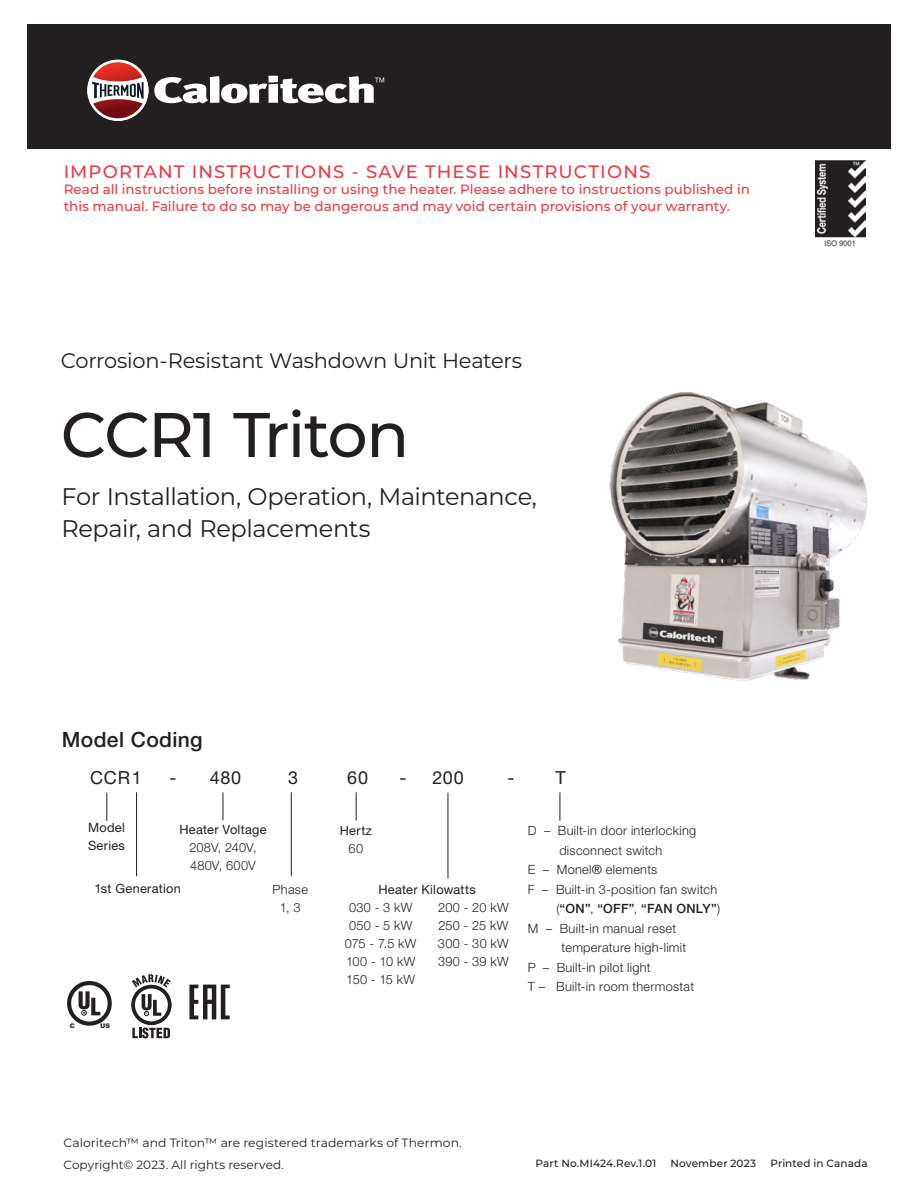
<style>
.page{position:relative;width:918px;height:1188px;background:#fff}
.page>*{position:absolute;margin:0;border:0;box-sizing:border-box;transform-origin:0 0}
.Product_Series{font:500 63px "Montserrat";letter-spacing:-.03em;color:#231f20}
.Installation__Operation____Maintenance_I{font:24px/31.5px "Montserrat";letter-spacing:-.015em;color:#231f20}
.Product_Specification_Description{font:21px "Montserrat";letter-spacing:-.01em;color:#231f20}
.t1{font:500 21px "Helvetica Neue LT Std";letter-spacing:.02em;color:#231f20}
.capheavy{font:500 18px "Montserrat";letter-spacing:.065em;color:#ee3a41}
.t2{font:18px "Helvetica Neue LT Std";letter-spacing:.045em;color:#231f20}
.capheavy-2{font:500 13.5px/16.2px "Montserrat";color:#ee3a41}
.t3{font:300 12.75px/18px "Helvetica Neue LT Std";letter-spacing:.02em;color:#231f20;text-align:center}
.t4{font:12.75px/18px "Helvetica Neue LT Std";letter-spacing:.02em;color:#231f20}
.t5{font:500 12.75px "Helvetica Neue LT Std";letter-spacing:.025em;color:#231f20}
.t6{font:12px "Montserrat";letter-spacing:.005em;color:#231f20}
.t7{font:500 10.5px "Montserrat";letter-spacing:.01em;color:#231f20}
.t8{font:900 6.3px "Arial";color:#231f20}
.s1{font-weight:400}
.s2{font-weight:300}
</style>
<div class="page">
<div style="left:27px;top:25px;width:864px;height:124px;background:#231f20"></div>
<svg style="left:154px;top:76px;width:230px;height:28px"></svg>
<svg style="left:87px;top:60px;width:61px;height:61px"></svg>
<img style="left:815px;top:161px;width:51px;height:86px">
<svg style="left:67px;top:981px;width:45px;height:45px"></svg>
<hr style="left:136px;top:792px;width:1px;height:84px;background:#231f20">
<svg style="left:223px;top:792px;width:1px;height:28px"></svg>
<svg style="left:356px;top:792px;width:1px;height:29px"></svg>
<hr style="left:448px;top:793px;width:1px;height:86px;background:#231f20">
<svg style="left:560px;top:792px;width:1px;height:29px"></svg>
<hr style="left:291px;top:792px;width:1px;height:84px;background:#231f20">
<svg style="left:106px;top:793px;width:1px;height:28px"></svg>
<svg style="left:131px;top:974px;width:41px;height:64px"></svg>
<svg style="left:189px;top:985px;width:41px;height:34px"></svg>
<img style="left:609px;top:392px;width:259px;height:289px">
<p class="capheavy" style="left:64px;top:159px;width:588px">IMPORTANT INSTRUCTIONS - SAVE THESE INSTRUCTIONS</p>
<p class="capheavy-2" style="left:64px;top:181px;width:688px">Read all instructions before installing or using the heater. Please adhere to instructions published in this manual. Failure to do so may be dangerous and may void certain provisions of your warranty.</p>
<p class="Product_Specification_Description" style="left:61px;top:346px;width:463px">Corrosion-Resistant Washdown Unit Heaters</p>
<p class="Product_Series" style="left:61px;top:391px;width:350px">CCR1 Triton</p>
<p class="Installation__Operation____Maintenance_I" style="left:61px;top:480px;width:477px">For Installation, Operation, Maintenance,<br>Repair, and Replacements</p>
<p class="t1" style="left:62px;top:727px;width:142px">Model Coding</p>
<p class="t2" style="left:90px;top:766px;width:53px">CCR1</p>
<p class="t2" style="left:169px;top:766px;width:73px">- 480</p>
<p class="t2" style="left:288px;top:766px;width:12px">3</p>
<p class="t2" style="left:347px;top:766px;width:22px">60</p>
<p class="t2" style="left:400px;top:766px;width:66px">- 200</p>
<p class="t2" style="left:507px;top:766px;width:60px">- T</p>
<p class="t4" style="left:88px;top:819px;width:39px">Model<br>Series</p>
<p class="t4" style="left:94px;top:879px;width:88px">1st Generation</p>
<p class="t3" style="left:179px;top:820px;width:89px"><span class="s1">Heater Voltage<br></span>208V, 240V,<br>480V, 600V</p>
<p class="t3" style="left:528px;top:821px;width:170px">D – Built-in door interlocking</p>
<p class="t3" style="left:559px;top:841px;width:104px">disconnect switch</p>
<p class="t3" style="left:528px;top:860px;width:131px">E – Monel<span class="s1">®</span> elements</p>
<p class="t3" style="left:528px;top:880px;width:191px">F – Built-in 3-position fan switch</p>
<p class="t5" style="left:556px;top:901px;width:165px"><span class="s2">(</span>“ON”<span class="s2">,</span> “OFF”<span class="s2">,</span> “FAN ONLY”<span class="s2">)</span></p>
<p class="t3" style="left:528px;top:919px;width:150px">M – Built-in manual reset</p>
<p class="t3" style="left:562px;top:938px;width:126px">temperature high-limit</p>
<p class="t3" style="left:528px;top:958px;width:124px">P – Built-in pilot light</p>
<p class="t3" style="left:528px;top:977px;width:168px">T – Built-in room thermostat</p>
<p class="t4" style="left:340px;top:822px;width:34px;text-align:center">Hertz<br><span class="s2">60</span></p>
<p class="t4" style="left:378px;top:880px;width:99px">Heater Kilowatts</p>
<p class="t3" style="left:349px;top:898px;width:65px">030 - 3 kW</p>
<p class="t3" style="left:349px;top:916px;width:65px">050 - 5 kW</p>
<p class="t3" style="left:345px;top:934px;width:73px">075 - 7.5 kW</p>
<p class="t3" style="left:346px;top:952px;width:71px">100 - 10 kW</p>
<p class="t3" style="left:346px;top:970px;width:70px">150 - 15 kW</p>
<p class="t3" style="left:273px;top:880px;width:37px">Phase<br>1, 3</p>
<p class="t3" style="left:438px;top:898px;width:72px;text-align:justify">200 - 20 kW 250 - 25 kW 300 - 30 kW 390 - 39 kW</p>
<p class="t8" style="left:70px;top:1021px;width:6px">C</p>
<p class="t8" style="left:100px;top:1021px;width:12px">US</p>
<p class="t6" style="left:63px;top:1135px;width:400px">Caloritech™ and Triton™ are registered trademarks of Thermon.</p>
<p class="t6" style="left:63px;top:1156px;width:222px">Copyright© 2023. All rights reserved.</p>
<p class="t7" style="left:536px;top:1156px;width:122px">Part No.MI424.Rev.1.01</p>
<p class="t7" style="left:670px;top:1156px;width:87px">November 2023</p>
<p class="t7" style="left:770px;top:1156px;width:99px">Printed in Canada</p>
</div>
